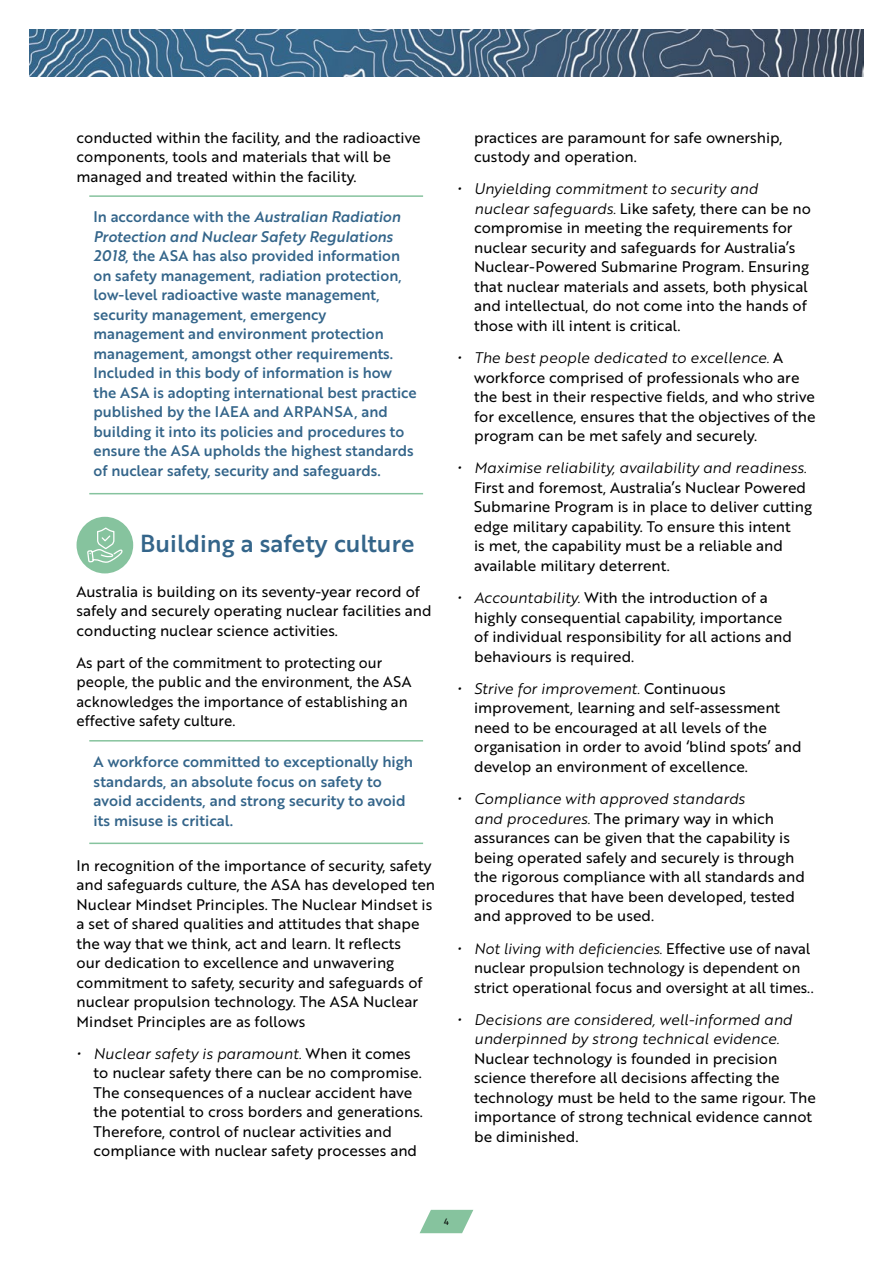
<style>
.page{position:relative;width:893px;height:1263px;background:#fff}
.page>*{position:absolute;margin:0;border:0;box-sizing:border-box;transform-origin:0 0}
.t1{font:24px "Brother 1816 Medium";color:#34658a}
.txt{font:15px/19.5px "Brother 1816 Regular";color:#000}
.pull_quote{font:15px/19.5px "Brother 1816 Medium";color:#34658a}
.t2{font:9px "Brother 1816 Regular";color:#000}
.s1{font-family:"Brother 1816 Medium Italic"}
.s2{font-family:"Brother 1816 Book Italic"}
</style>
<div class="page">
<svg style="left:420px;top:1210px;width:53px;height:23px"></svg>
<img style="left:30px;top:30px;width:833px;height:47px">
<hr style="left:89px;top:195px;width:334px;height:2px;background:#86c39e">
<hr style="left:89px;top:493px;width:334px;height:1px;background:#86c39e">
<hr style="left:89px;top:740px;width:334px;height:1px;background:#86c39e">
<hr style="left:89px;top:842px;width:334px;height:2px;background:#86c39e">
<div style="left:77px;top:517px;width:56px;height:56px;background:#86c39e;border-radius:50%"></div>
<svg style="left:87px;top:527px;width:36px;height:36px"></svg>
<p class="txt" style="left:77px;top:127px;width:346px">conducted within the facility, and the radioactive components, tools and materials that will be managed and treated within the facility.</p>
<p class="pull_quote" style="left:94px;top:207px;width:325px">In accordance with the <span class="s1">Australian Radiation Protection and Nuclear Safety Regulations 2018</span>, the ASA has also provided information on safety management, radiation protection, low-level radioactive waste management, security management, emergency management and environment protection management, amongst other requirements.<br>Included in this body of information is how the ASA is adopting international best practice published by the IAEA and ARPANSA, and building it into its policies and procedures to ensure the ASA upholds the highest standards of nuclear safety, security and safeguards.</p>
<h2 class="t1" style="left:140px;top:525px;width:276px">Building a safety culture</h2>
<p class="txt" style="left:77px;top:581px;width:357px">Australia is building on its seventy-year record of safely and securely operating nuclear facilities and conducting nuclear science activities.</p>
<p class="txt" style="left:77px;top:652px;width:337px">As part of the commitment to protecting our people, the public and the environment, the ASA acknowledges the importance of establishing an effective safety culture.</p>
<p class="pull_quote" style="left:94px;top:751px;width:321px">A workforce committed to exceptionally high standards, an absolute focus on safety to avoid accidents, and strong security to avoid its misuse is critical.</p>
<p class="txt" style="left:77px;top:855px;width:360px">In recognition of the importance of security, safety and safeguards culture, the ASA has developed ten Nuclear Mindset Principles. The Nuclear Mindset is a set of shared qualities and attitudes that shape the way that we think, act and learn. It reflects<br>our dedication to excellence and unwavering commitment to safety, security and safeguards of nuclear propulsion technology. The ASA Nuclear Mindset Principles are as follows</p>
<p class="txt" style="left:94px;top:1043px;width:331px;text-indent:-17px"><span class="s2">• Nuclear safety is paramount.</span> When it comes to nuclear safety there can be no compromise.<br>The consequences of a nuclear accident have the potential to cross borders and generations.<br>Therefore, control of nuclear activities and compliance with nuclear safety processes and</p>
<p class="txt" style="left:474px;top:127px;width:310px">practices are paramount for safe ownership, custody and operation.</p>
<p class="txt" style="left:474px;top:179px;width:338px;text-indent:-17px"><span class="s2">• Unyielding commitment to security and nuclear safeguards.</span> Like safety, there can be no compromise in meeting the requirements for nuclear security and safeguards for Australia’s Nuclear-Powered Submarine Program. Ensuring that nuclear materials and assets, both physical and intellectual, do not come into the hands of those with ill intent is critical.</p>
<p class="txt" style="left:474px;top:347px;width:343px;text-indent:-17px"><span class="s2">• The best people dedicated to excellence.</span> A workforce comprised of professionals who are the best in their respective fields, and who strive for excellence, ensures that the objectives of the program can be met safely and securely.</p>
<p class="txt" style="left:474px;top:458px;width:339px;text-indent:-17px"><span class="s2">• Maximise reliability, availability and readiness.<br></span>First and foremost, Australia’s Nuclear Powered Submarine Program is in place to deliver cutting edge military capability. To ensure this intent<br>is met, the capability must be a reliable and available military deterrent.</p>
<p class="txt" style="left:474px;top:587px;width:319px;text-indent:-17px"><span class="s2">• Accountability.</span> With the introduction of a highly consequential capability, importance of individual responsibility for all actions and behaviours is required.</p>
<p class="txt" style="left:474px;top:678px;width:329px;text-indent:-17px"><span class="s2">• Strive for improvement.</span> Continuous improvement, learning and self-assessment need to be encouraged at all levels of the organisation in order to avoid ‘blind spots’ and develop an environment of excellence.</p>
<p class="txt" style="left:474px;top:788px;width:332px;text-indent:-17px"><span class="s2">• Compliance with approved standards<br>and procedures.</span> The primary way in which assurances can be given that the capability is being operated safely and securely is through the rigorous compliance with all standards and procedures that have been developed, tested and approved to be used.</p>
<p class="txt" style="left:474px;top:938px;width:341px;text-indent:-17px"><span class="s2">• Not living with deficiencies.</span> Effective use of naval nuclear propulsion technology is dependent on strict operational focus and oversight at all times..</p>
<p class="txt" style="left:474px;top:1009px;width:343px;text-indent:-17px"><span class="s2">• Decisions are considered, well-informed and underpinned by strong technical evidence.<br></span>Nuclear technology is founded in precision science therefore all decisions affecting the technology must be held to the same rigour. The importance of strong technical evidence cannot be diminished.</p>
<p class="t2" style="left:444px;top:1215px;width:7px">4</p>
</div>
